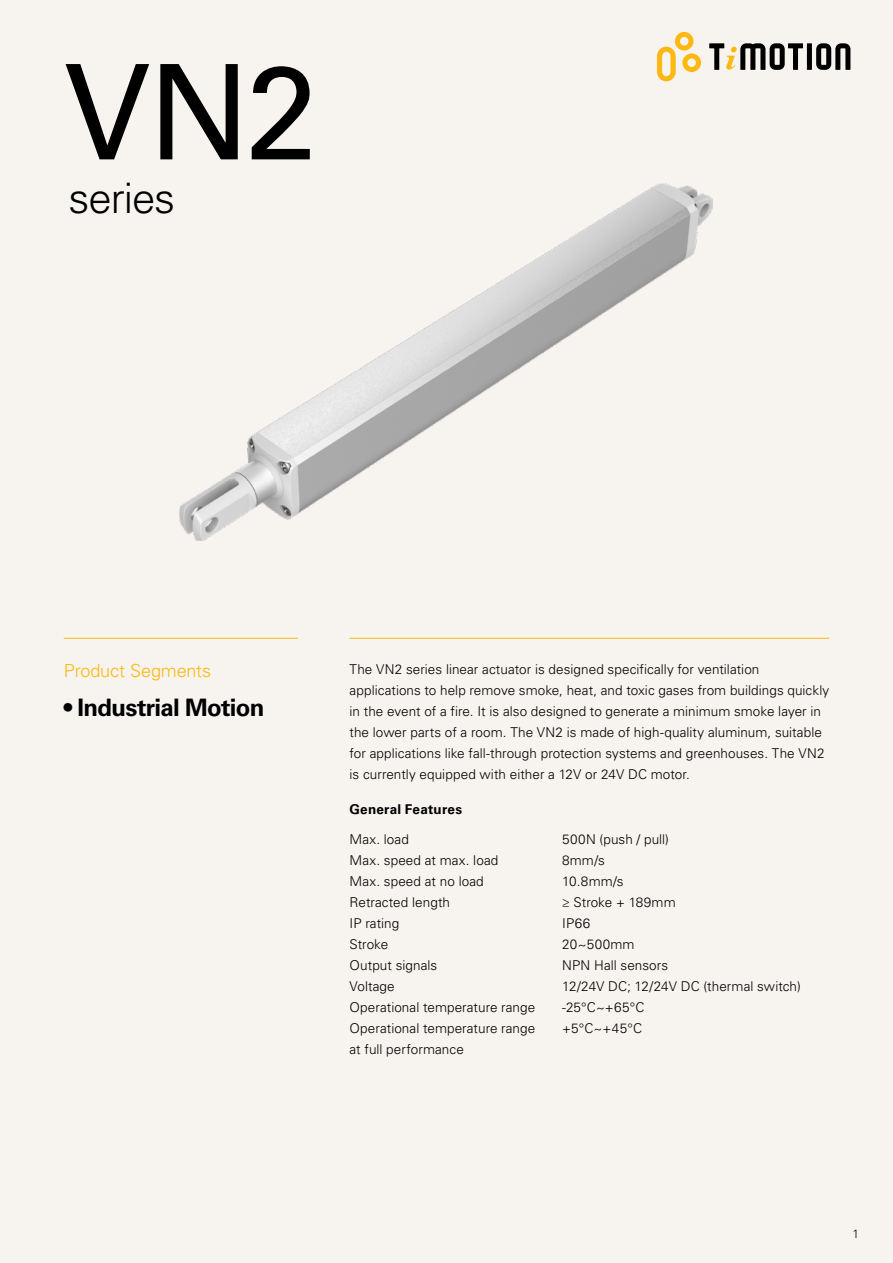
<style>
.page{position:relative;width:893px;height:1263px;background:#f7f3ef}
.page>*{position:absolute;margin:0;border:0;box-sizing:border-box;transform-origin:0 0}
.t1{font:132px "Univers LT Std";color:#000}
.t2{font:300 42px "Univers LT Std";letter-spacing:-.025em;color:#000}
.t3{font:700 24px "Univers LT Std";letter-spacing:-.025em;color:#000}
.t4{font:300 18px "Univers LT Std";letter-spacing:-.005em;color:#fdb812}
.t5{font:300 13.5px/21px "Univers LT Std";letter-spacing:.005em;color:#000}
.t6{font:700 13.5px "Univers LT Std";letter-spacing:.015em;color:#000}
.t7{font:300 12px "Univers LT Std";color:#000}
</style>
<div class="page">
<svg style="left:657px;top:32px;width:44px;height:49px"></svg>
<div style="left:807px;top:43px;width:5px;height:27px;background:#000"></div>
<svg style="left:816px;top:43px;width:34px;height:27px"></svg>
<svg style="left:709px;top:43px;width:94px;height:27px"></svg>
<hr style="left:350px;top:638px;width:479px;height:1px;background:#fdb812">
<hr style="left:64px;top:638px;width:234px;height:1px;background:#fdb812">
<img style="left:180px;top:184px;width:533px;height:357px">
<h1 class="t1" style="left:64px;top:34px;width:256px">VN2</h1>
<h2 class="t2" style="left:69px;top:173px;width:108px">series</h2>
<h3 class="t4" style="left:64px;top:660px;width:149px">Product Segments</h3>
<h3 class="t3" style="left:64px;top:693px;width:202px">• Industrial Motion</h3>
<p class="t5" style="left:350px;top:659px;width:481px">The VN2 series linear actuator is designed specifically for ventilation applications to help remove smoke, heat, and toxic gases from buildings quickly in the event of a fire. It is also designed to generate a minimum smoke layer in the lower parts of a room. The VN2 is made of high-quality aluminum, suitable for applications like fall-through protection systems and greenhouses. The VN2 is currently equipped with either a 12V or 24V DC motor.</p>
<p class="t6" style="left:350px;top:801px;width:114px">General Features</p>
<p class="t5" style="left:350px;top:828px;width:61px">Max. load</p>
<p class="t5" style="left:562px;top:828px;width:108px">500N (push / pull)</p>
<p class="t5" style="left:350px;top:849px;width:150px">Max. speed at max. load</p>
<p class="t5" style="left:562px;top:849px;width:44px">8mm/s</p>
<p class="t5" style="left:350px;top:870px;width:136px">Max. speed at no load</p>
<p class="t5" style="left:562px;top:870px;width:63px">10.8mm/s</p>
<p class="t5" style="left:350px;top:891px;width:102px">Retracted length</p>
<p class="t5" style="left:562px;top:891px;width:115px">≥ Stroke + 189mm</p>
<p class="t5" style="left:350px;top:912px;width:51px">IP rating</p>
<p class="t5" style="left:562px;top:912px;width:30px">IP66</p>
<p class="t5" style="left:350px;top:933px;width:40px">Stroke</p>
<p class="t5" style="left:562px;top:933px;width:74px">20~500mm</p>
<p class="t5" style="left:350px;top:954px;width:89px">Output signals</p>
<p class="t5" style="left:562px;top:954px;width:108px">NPN Hall sensors</p>
<p class="t5" style="left:350px;top:975px;width:47px">Voltage</p>
<p class="t5" style="left:562px;top:975px;width:240px">12/24V DC; 12/24V DC (thermal switch)</p>
<p class="t5" style="left:350px;top:996px;width:187px">Operational temperature range</p>
<p class="t5" style="left:562px;top:996px;width:84px">-25°C~+65°C</p>
<p class="t5" style="left:350px;top:1017px;width:187px">Operational temperature range</p>
<p class="t5" style="left:562px;top:1017px;width:81px">+5°C~+45°C</p>
<p class="t5" style="left:350px;top:1038px;width:116px">at full performance</p>
<p class="t7" style="left:852px;top:1226px;width:8px">1</p>
</div>
